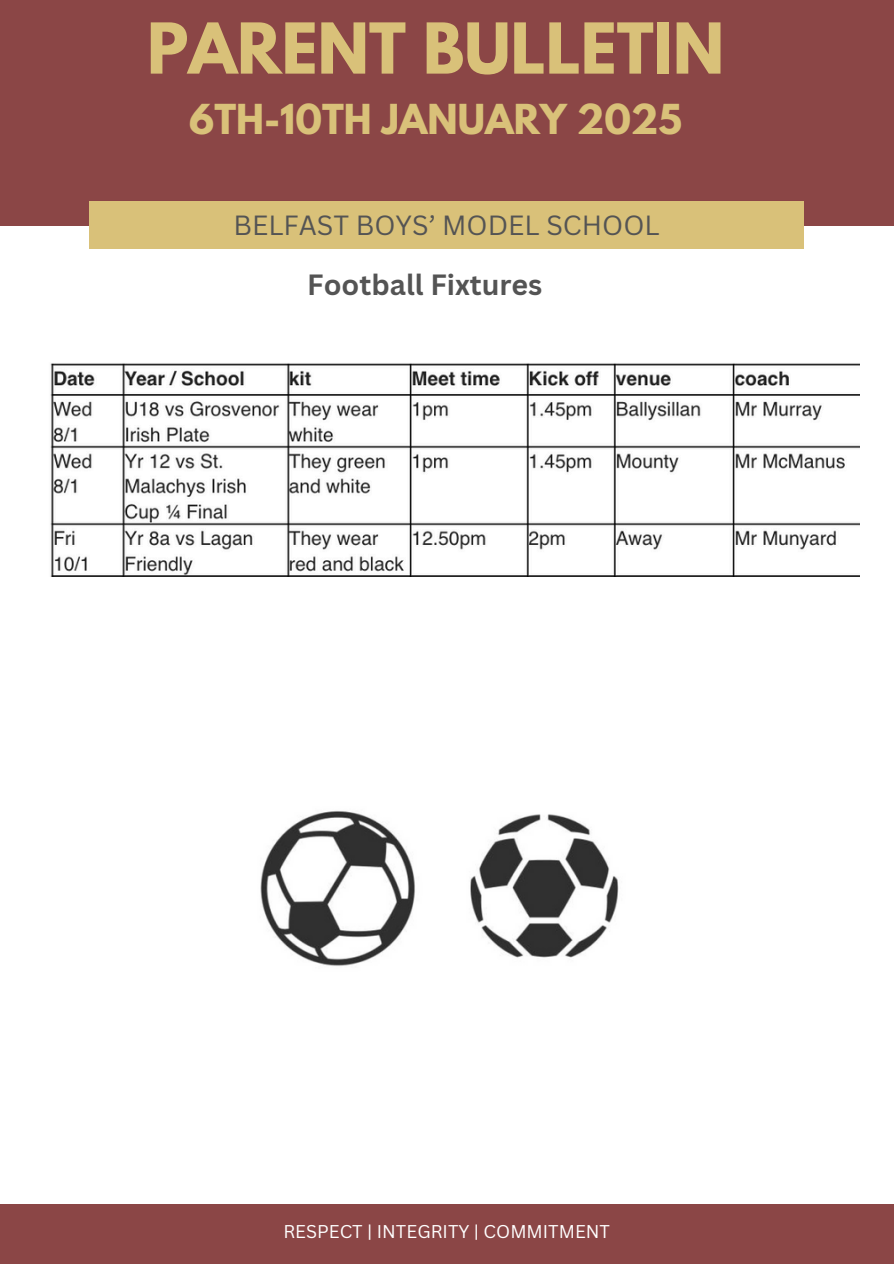
<style>
.page{position:relative;width:894px;height:1264px;background:#fff}
.page>*{position:absolute;margin:0;border:0;box-sizing:border-box;transform-origin:0 0}
.t1{font:700 62.1px "League Spartan";color:#d9c179}
.t2{font:700 36.6px "League Spartan";color:#d9c179}
.t3{font:700 28.5px "Canva Sans";color:#545454}
.t4{font:27px "Canva Sans";color:#545454}
.t5{font:18px "Canva Sans";color:#fff}
</style>
<div class="page">
<div style="left:0;top:0;width:893px;height:225px;background:#8b4646"></div>
<div style="left:89px;top:202px;width:715px;height:47px;background:#d9c179"></div>
<div style="left:0;top:1204px;width:893px;height:59px;background:#8b4646"></div>
<img style="left:260px;top:811px;width:359px;height:155px">
<img style="left:50px;top:363px;width:809px;height:213px">
<h1 class="t1" style="left:147px;top:18px;width:578px">PARENT BULLETIN</h1>
<h1 class="t2" style="left:189px;top:101px;width:494px">6TH-10TH JANUARY 2025</h1>
<h2 class="t4" style="left:233px;top:206px;width:427px">BELFAST BOYS’ MODEL SCHOOL</h2>
<h3 class="t3" style="left:307px;top:265px;width:236px">Football Fixtures</h3>
<p class="t5" style="left:283px;top:1218px;width:328px">RESPECT | INTEGRITY | COMMITMENT</p>
</div>
